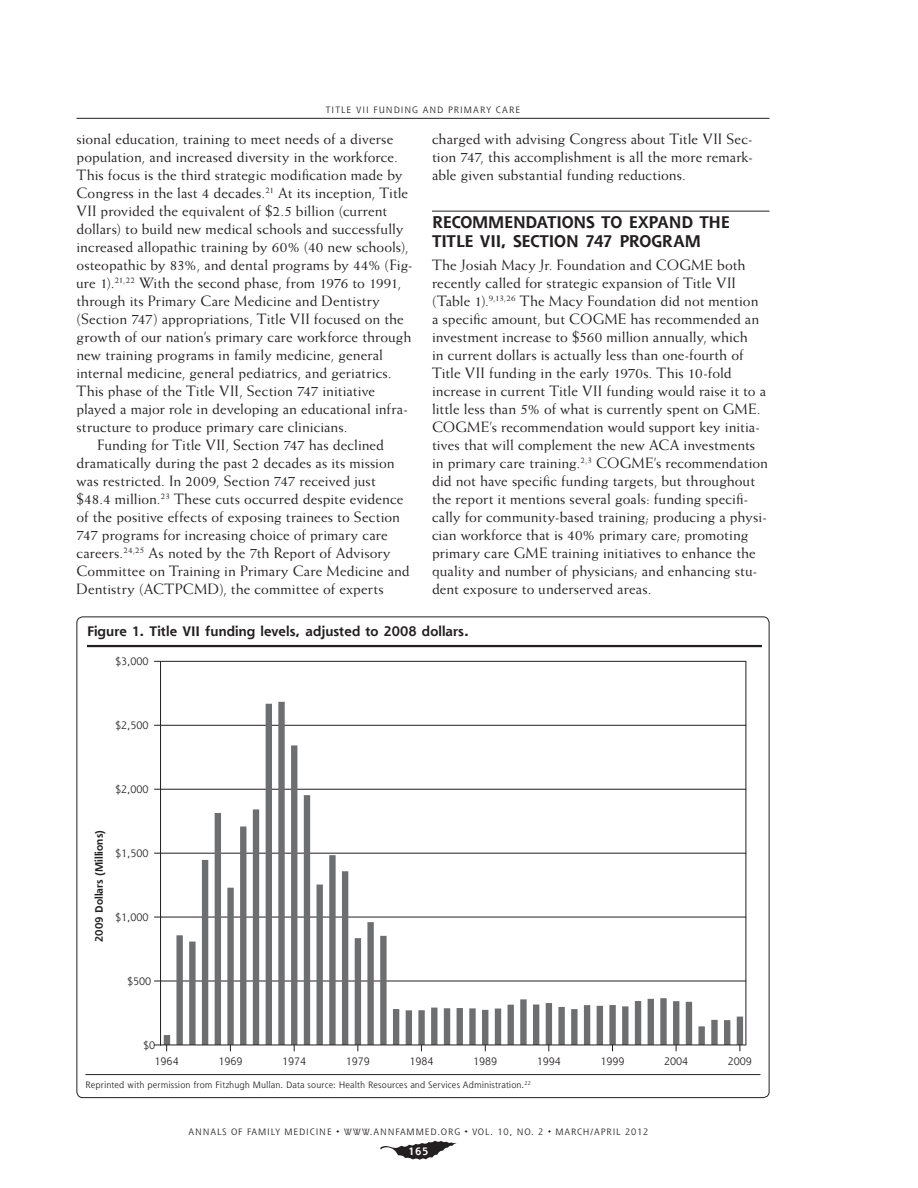
<style>
.page{position:relative;width:918px;height:1188px;background:#fff}
.page>*{position:absolute;margin:0;border:0;box-sizing:border-box;transform-origin:0 0}
.t1{font:700 16.5px/19.5px "Shannon Std";letter-spacing:-.01em;color:#231f20}
.t2{font:15px/18px "Weiss Std";color:#231f20;text-align:justify}
.t3{font:700 13.5px "Shannon Std";letter-spacing:.005em;color:#231f20}
.t4{font:10.5px "Shannon Std";color:#231f20}
.t5{font:700 10.5px "Shannon Std";color:#231f20}
.t6{font:700 10.5px "Shannon Std";color:#fff}
.t7{font:9px "Shannon Std";letter-spacing:.03em;color:#231f20}
.t8{font:9px "Shannon Std";letter-spacing:.1em;color:#231f20}
.t9{font:9px "Shannon Std";letter-spacing:.12em;color:#231f20}
</style>
<div class="page">
<svg style="left:380px;top:1141px;width:77px;height:19px"></svg>
<hr style="left:76px;top:118px;width:694px;height:1px;background:#231f20">
<hr style="left:432px;top:211px;width:338px;height:1px;background:#231f20">
<hr style="left:87px;top:645px;width:675px;height:2px;background:#231f20">
<hr style="left:86px;top:1074px;width:674px;height:1px;background:#231f20">
<hr style="left:154px;top:981px;width:592px;height:1px;background:#231f20">
<hr style="left:154px;top:917px;width:592px;height:1px;background:#231f20">
<hr style="left:154px;top:853px;width:592px;height:1px;background:#231f20">
<hr style="left:154px;top:789px;width:592px;height:1px;background:#231f20">
<hr style="left:154px;top:725px;width:592px;height:1px;background:#231f20">
<hr style="left:154px;top:661px;width:592px;height:1px;background:#231f20">
<svg style="left:164px;top:702px;width:579px;height:343px"></svg>
<hr style="left:160px;top:661px;width:1px;height:384px;background:#231f20">
<hr style="left:154px;top:1045px;width:592px;height:1px;background:#231f20">
<hr style="left:746px;top:661px;width:1px;height:384px;background:#231f20">
<p class="t9" style="left:326px;top:106px;width:196px">TITLE VII FUNDING AND PRIMARY CARE</p>
<p class="t2" style="left:76px;top:131px;width:318px">sional education, training to meet needs of a diverse</p>
<p class="t2" style="left:76px;top:149px;width:323px">population, and increased diversity in the workforce.</p>
<p class="t2" style="left:76px;top:167px;width:328px">This focus is the third strategic modification made by</p>
<p class="t2" style="left:76px;top:185px;width:333px">Congress in the last 4 decades.<sup>21</sup> At its inception, Title</p>
<p class="t2" style="left:76px;top:203px;width:312px">VII provided the equivalent of $2.5 billion (current</p>
<p class="t2" style="left:76px;top:221px;width:329px">dollars) to build new medical schools and successfully</p>
<p class="t2" style="left:76px;top:239px;width:333px">increased allopathic training by 60% (40 new schools),</p>
<p class="t2" style="left:76px;top:257px;width:338px">osteopathic by 83%, and dental programs by 44% (Fig-</p>
<p class="t2" style="left:76px;top:275px;width:326px">ure 1).<sup>21,22</sup> With the second phase, from 1976 to 1991,</p>
<p class="t2" style="left:76px;top:293px;width:305px">through its Primary Care Medicine and Dentistry</p>
<p class="t2" style="left:76px;top:311px;width:329px">(Section 747) appropriations, Title VII focused on the</p>
<p class="t2" style="left:76px;top:329px;width:337px">growth of our nation’s primary care workforce through</p>
<p class="t2" style="left:76px;top:347px;width:308px">new training programs in family medicine, general</p>
<p class="t2" style="left:76px;top:365px;width:317px">internal medicine, general pediatrics, and geriatrics.</p>
<p class="t2" style="left:76px;top:383px;width:300px">This phase of the Title VII, Section 747 initiative</p>
<p class="t2" style="left:76px;top:401px;width:333px">played a major role in developing an educational infra-</p>
<p class="t2" style="left:76px;top:419px;width:272px">structure to produce primary care clinicians.</p>
<p class="t2" style="left:97px;top:437px;width:288px">Funding for Title VII, Section 747 has declined</p>
<p class="t2" style="left:76px;top:455px;width:320px">dramatically during the past 2 decades as its mission</p>
<p class="t2" style="left:76px;top:473px;width:301px">was restricted. In 2009, Section 747 received just</p>
<p class="t2" style="left:76px;top:491px;width:328px">$48.4 million.<sup>23</sup> These cuts occurred despite evidence</p>
<p class="t2" style="left:77px;top:509px;width:325px">of the positive effects of exposing trainees to Section</p>
<p class="t2" style="left:77px;top:527px;width:313px">747 programs for increasing choice of primary care</p>
<p class="t2" style="left:77px;top:545px;width:316px">careers.<sup>24,25</sup> As noted by the 7th Report of Advisory</p>
<p class="t2" style="left:76px;top:563px;width:335px">Committee on Training in Primary Care Medicine and</p>
<p class="t2" style="left:76px;top:581px;width:309px">Dentistry (ACTPCMD), the committee of experts</p>
<p class="t2" style="left:432px;top:131px;width:323px">charged with advising Congress about Title VII Sec&shy;tion 747, this accomplishment is all the more remark&shy;able given substantial funding reductions.</p>
<p class="t1" style="left:432px;top:214px;width:299px">RECOMMENDATIONS TO EXPAND THE<br>TITLE VII, SECTION 747 PROGRAM</p>
<p class="t2" style="left:432px;top:257px;width:338px;text-align:left">The Josiah Macy Jr. Foundation and COGME both recently called for strategic expansion of Title VII (Table 1).<sup>9,13,26</sup> The Macy Foundation did not mention a specific amount, but COGME has recommended an investment increase to $560 million annually, which<br>in current dollars is actually less than one-fourth of Title VII funding in the early 1970s. This 10-fold increase in current Title VII funding would raise it to a little less than 5% of what is currently spent on GME.<br>COGME’s recommendation would support key initia&shy;tives that will complement the new ACA investments in primary care training.<sup>2,3</sup> COGME’s recommendation did not have specific funding targets, but throughout the report it mentions several goals: funding specifi&shy;cally for community-based training; producing a physi&shy;cian workforce that is 40% primary care; promoting primary care GME training initiatives to enhance the quality and number of physicians; and enhancing stu&shy;dent exposure to underserved areas.</p>
<p class="t3" style="left:87px;top:626px;width:383px">Figure 1. Title VII funding levels, adjusted to 2008 dollars.</p>
<p class="t4" style="left:115px;top:656px;width:35px">$3,000</p>
<p class="t4" style="left:115px;top:720px;width:35px">$2,500</p>
<p class="t4" style="left:115px;top:784px;width:35px">$2,000</p>
<p class="t5" style="left:95px;top:942px;width:113px;rotate:-90deg">2009 Dollars (Millions)</p>
<p class="t4" style="left:115px;top:848px;width:35px">$1,500</p>
<p class="t4" style="left:115px;top:912px;width:35px">$1,000</p>
<p class="t4" style="left:127px;top:976px;width:26px">$500</p>
<p class="t4" style="left:143px;top:1040px;width:14px">$0</p>
<p class="t4" style="left:155px;top:1056px;width:26px">1964</p>
<p class="t4" style="left:218px;top:1056px;width:26px">1969</p>
<p class="t4" style="left:282px;top:1056px;width:26px">1974</p>
<p class="t4" style="left:346px;top:1056px;width:26px">1979</p>
<p class="t4" style="left:409px;top:1056px;width:26px">1984</p>
<p class="t4" style="left:473px;top:1056px;width:26px">1989</p>
<p class="t4" style="left:537px;top:1056px;width:26px">1994</p>
<p class="t4" style="left:600px;top:1056px;width:26px">1999</p>
<p class="t4" style="left:664px;top:1056px;width:26px">2004</p>
<p class="t4" style="left:728px;top:1056px;width:26px">2009</p>
<p class="t7" style="left:86px;top:1081px;width:447px">Reprinted with permission from Fitzhugh Mullan. Data source: Health Resources and Services Administration.<sup>22</sup></p>
<p class="t8" style="left:189px;top:1128px;width:461px">ANNALS OF FAMILY MEDICINE ✦ WWW.ANNFAMMED.ORG ✦ VOL. 10, NO. 2 ✦ MARCH/APRIL 2012</p>
<p class="t6" style="left:408px;top:1147px;width:22px">165</p>
</div>
